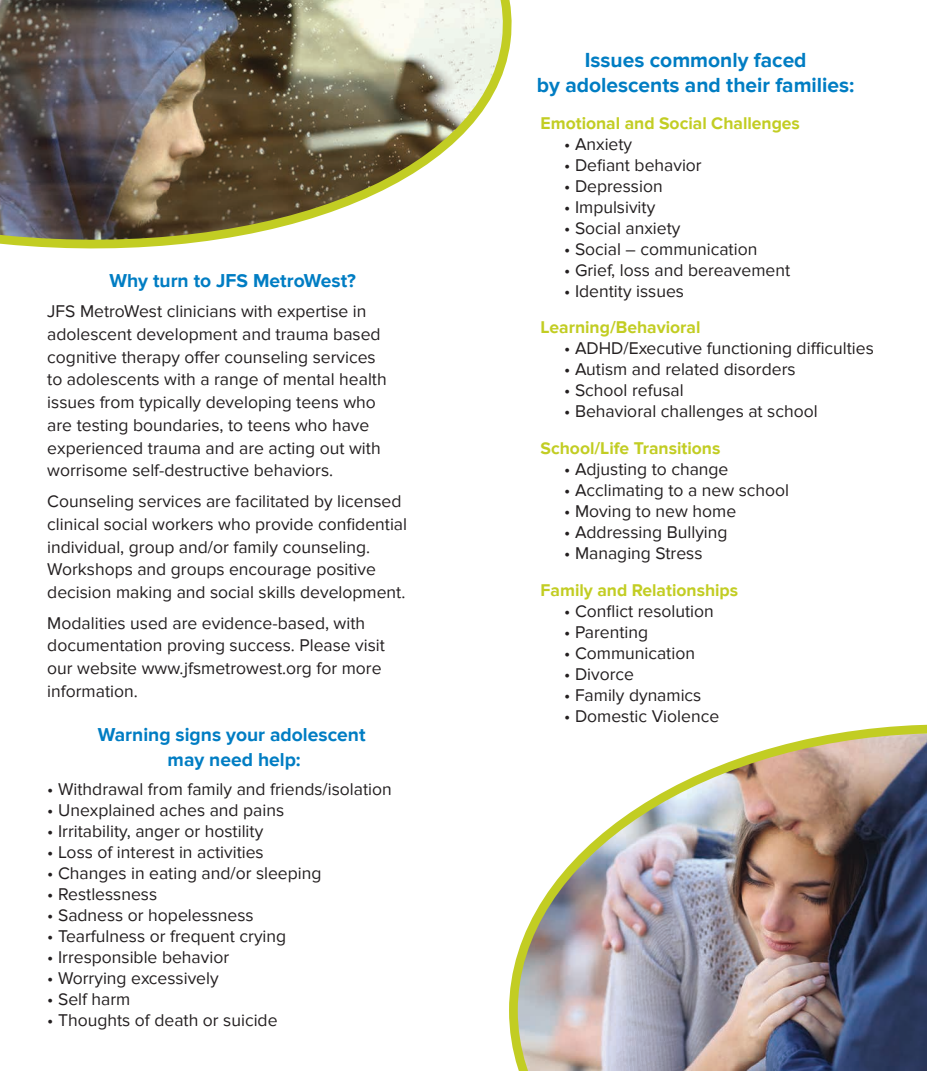
<style>
.page{position:relative;width:927px;height:1071px;background:#fff}
.page>*{position:absolute;margin:0;border:0;box-sizing:border-box;transform-origin:0 0}
.t1{font:700 21px/24.5px "Proxima Nova";color:#007dc3;text-align:center}
.t2{font:700 19.25px/24.5px "Proxima Nova";color:#007dc3;text-align:center}
.t3{font:17.5px/22.8px "Proxima Nova";color:#231f20}
.t4{font:700 17.5px "Proxima Nova";color:#c2cd23}
</style>
<div class="page">
<img style="left:509px;top:724px;width:417px;height:347px">
<img style="left:0;top:0;width:512px;height:249px">
<p class="t2" style="left:109px;top:268px;width:248px">Why turn to JFS MetroWest?</p>
<p class="t3" style="left:47px;top:300px;width:341px">JFS MetroWest clinicians with expertise in adolescent development and trauma based cognitive therapy offer counseling services to adolescents with a range of mental health issues from typically developing teens who are testing boundaries, to teens who have experienced trauma and are acting out with worrisome self-destructive behaviors.</p>
<p class="t3" style="left:47px;top:490px;width:361px">Counseling services are facilitated by licensed clinical social workers who provide confidential individual, group and/or family counseling.<br>Workshops and groups encourage positive decision making and social skills development.</p>
<p class="t3" style="left:47px;top:612px;width:339px">Modalities used are evidence-based, with documentation proving success. Please visit our website www.jfsmetrowest.org for more information.</p>
<p class="t2" style="left:98px;top:723px;width:269px">Warning signs your adolescent may need help:</p>
<p class="t3" style="left:47px;top:778px;width:346px">• Withdrawal from family and friends/isolation</p>
<p class="t3" style="left:47px;top:799px;width:238px">• Unexplained aches and pains</p>
<p class="t3" style="left:47px;top:820px;width:217px">• Irritability, anger or hostility</p>
<p class="t3" style="left:47px;top:841px;width:218px">• Loss of interest in activities</p>
<p class="t3" style="left:47px;top:862px;width:275px">• Changes in eating and/or sleeping</p>
<p class="t3" style="left:47px;top:883px;width:111px">• Restlessness</p>
<p class="t3" style="left:47px;top:904px;width:208px">• Sadness or hopelessness</p>
<p class="t3" style="left:47px;top:925px;width:240px">• Tearfulness or frequent crying</p>
<p class="t3" style="left:47px;top:946px;width:183px">• Irresponsible behavior</p>
<p class="t3" style="left:47px;top:967px;width:173px">• Worrying excessively</p>
<p class="t3" style="left:47px;top:988px;width:85px">• Self harm</p>
<p class="t3" style="left:47px;top:1009px;width:232px">• Thoughts of death or suicide</p>
<p class="t1" style="left:536px;top:49px;width:319px">Issues commonly faced<br>by adolescents and their families:</p>
<p class="t4" style="left:540px;top:113px;width:261px">Emotional and Social Challenges</p>
<p class="t3" style="left:564px;top:133px;width:69px">• Anxiety</p>
<p class="t3" style="left:564px;top:154px;width:139px">• Defiant behavior</p>
<p class="t3" style="left:564px;top:175px;width:100px">• Depression</p>
<p class="t3" style="left:564px;top:196px;width:92px">• Impulsivity</p>
<p class="t3" style="left:564px;top:217px;width:118px">• Social anxiety</p>
<p class="t3" style="left:564px;top:238px;width:195px">• Social – communication</p>
<p class="t3" style="left:564px;top:259px;width:227px">• Grief, loss and bereavement</p>
<p class="t3" style="left:564px;top:280px;width:121px">• Identity issues</p>
<p class="t4" style="left:540px;top:317px;width:161px">Learning/Behavioral</p>
<p class="t3" style="left:564px;top:337px;width:311px">• ADHD/Executive functioning difficulties</p>
<p class="t3" style="left:564px;top:358px;width:233px">• Autism and related disorders</p>
<p class="t3" style="left:564px;top:379px;width:121px">• School refusal</p>
<p class="t3" style="left:564px;top:400px;width:255px">• Behavioral challenges at school</p>
<p class="t4" style="left:540px;top:438px;width:181px">School/Life Transitions</p>
<p class="t3" style="left:564px;top:458px;width:166px">• Adjusting to change</p>
<p class="t3" style="left:564px;top:479px;width:226px">• Acclimating to a new school</p>
<p class="t3" style="left:564px;top:500px;width:173px">• Moving to new home</p>
<p class="t3" style="left:564px;top:521px;width:165px">• Addressing Bullying</p>
<p class="t3" style="left:564px;top:542px;width:140px">• Managing Stress</p>
<p class="t4" style="left:540px;top:580px;width:199px">Family and Relationships</p>
<p class="t3" style="left:564px;top:600px;width:151px">• Conflict resolution</p>
<p class="t3" style="left:564px;top:621px;width:85px">• Parenting</p>
<p class="t3" style="left:564px;top:642px;width:132px">• Communication</p>
<p class="t3" style="left:564px;top:663px;width:71px">• Divorce</p>
<p class="t3" style="left:564px;top:684px;width:139px">• Family dynamics</p>
<p class="t3" style="left:564px;top:705px;width:156px">• Domestic Violence</p>
</div>
